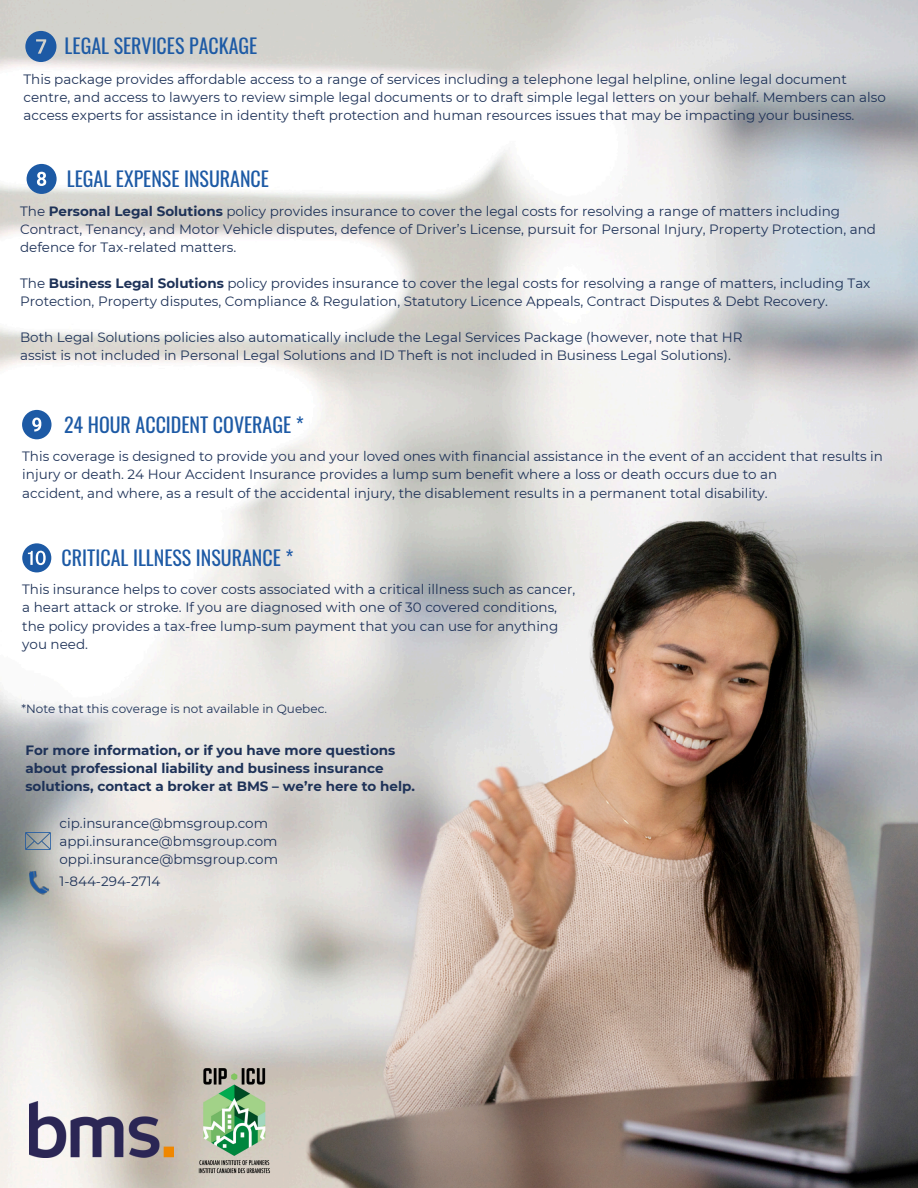
<style>
.page{position:relative;width:918px;height:1188px;background:#fff}
.page>*{position:absolute;margin:0;border:0;box-sizing:border-box;transform-origin:0 0}
.t1{font:19.95px "Oswald";color:#1d5aa5}
.t2{font:13.5px/18px "Montserrat";color:#1e3258}
.t3{font:700 13.5px/18px "Montserrat";color:#1e3258}
.t4{font:12px "Montserrat";color:#1e3258}
.s1{font-weight:700}
</style>
<div class="page">
<img style="left:0;top:0;width:918px;height:1188px">
<img style="left:171px;top:521px;width:747px;height:667px">
<img style="left:29px;top:870px;width:21px;height:26px">
<img style="left:25px;top:833px;width:25px;height:17px">
<svg style="left:22px;top:410px;width:30px;height:29px"></svg>
<svg style="left:22px;top:543px;width:29px;height:29px"></svg>
<svg style="left:25px;top:31px;width:31px;height:31px"></svg>
<svg style="left:27px;top:164px;width:30px;height:30px"></svg>
<img style="left:29px;top:1101px;width:144px;height:56px">
<img style="left:197px;top:1067px;width:74px;height:109px">
<p class="t1" style="left:65px;top:31px;width:194px">LEGAL SERVICES PACKAGE</p>
<p class="t2" style="left:24px;top:70px;width:864px">This package provides affordable access to a range of services including a telephone legal helpline, online legal document centre, and access to lawyers to review simple legal documents or to draft simple legal letters on your behalf. Members can also access experts for assistance in identity theft protection and human resources issues that may be impacting your business.</p>
<h3 class="t1" style="left:67px;top:163px;width:204px">LEGAL EXPENSE INSURANCE</h3>
<p class="t2" style="left:20px;top:202px;width:857px">The <span class="s1">Personal Legal Solutions</span> policy provides insurance to cover the legal costs for resolving a range of matters including<br>Contract, Tenancy, and Motor Vehicle disputes, defence of Driver’s License, pursuit for Personal Injury, Property Protection, and defence for Tax-related matters.</p>
<p class="t2" style="left:20px;top:274px;width:852px">The <span class="s1">Business Legal Solutions</span> policy provides insurance to cover the legal costs for resolving a range of matters, including Tax<br>Protection, Property disputes, Compliance &amp; Regulation, Statutory Licence Appeals, Contract Disputes &amp; Debt Recovery.</p>
<p class="t2" style="left:20px;top:328px;width:724px">Both Legal Solutions policies also automatically include the Legal Services Package (however, note that HR</p>
<p class="t2" style="left:20px;top:346px;width:712px">assist is not included in Personal Legal Solutions and ID Theft is not included in Business Legal Solutions).</p>
<p class="t1" style="left:64px;top:409px;width:241px">24 HOUR ACCIDENT COVERAGE *</p>
<p class="t2" style="left:22px;top:447px;width:862px;line-height:18.5px">This coverage is designed to provide you and your loved ones with financial assistance in the event of an accident that results in injury or death. 24 Hour Accident Insurance provides a lump sum benefit where a loss or death occurs due to an</p>
<h3 class="t2" style="left:22px;top:484px;width:747px">accident, and where, as a result of the accidental injury, the disablement results in a permanent total disability.</h3>
<h3 class="t1" style="left:62px;top:542px;width:233px">CRITICAL ILLNESS INSURANCE *</h3>
<p class="t2" style="left:22px;top:580px;width:555px;line-height:18.5px">This insurance helps to cover costs associated with a critical illness such as cancer, a heart attack or stroke. If you are diagnosed with one of 30 covered conditions, the policy provides a tax-free lump-sum payment that you can use for anything you need.</p>
<h3 class="t4" style="left:21px;top:702px;width:307px">*Note that this coverage is not available in Quebec.</h3>
<p class="t3" style="left:25px;top:741px;width:391px">For more information, or if you have more questions about professional liability and business insurance solutions, contact a broker at BMS – we’re here to help.</p>
<p class="t2" style="left:59px;top:814px;width:220px">cip.insurance@bmsgroup.com appi.insurance@bmsgroup.com</p>
<p class="t2" style="left:59px;top:850px;width:220px">oppi.insurance@bmsgroup.com</p>
<p class="t2" style="left:59px;top:872px;width:103px">1-844-294-2714</p>
</div>
